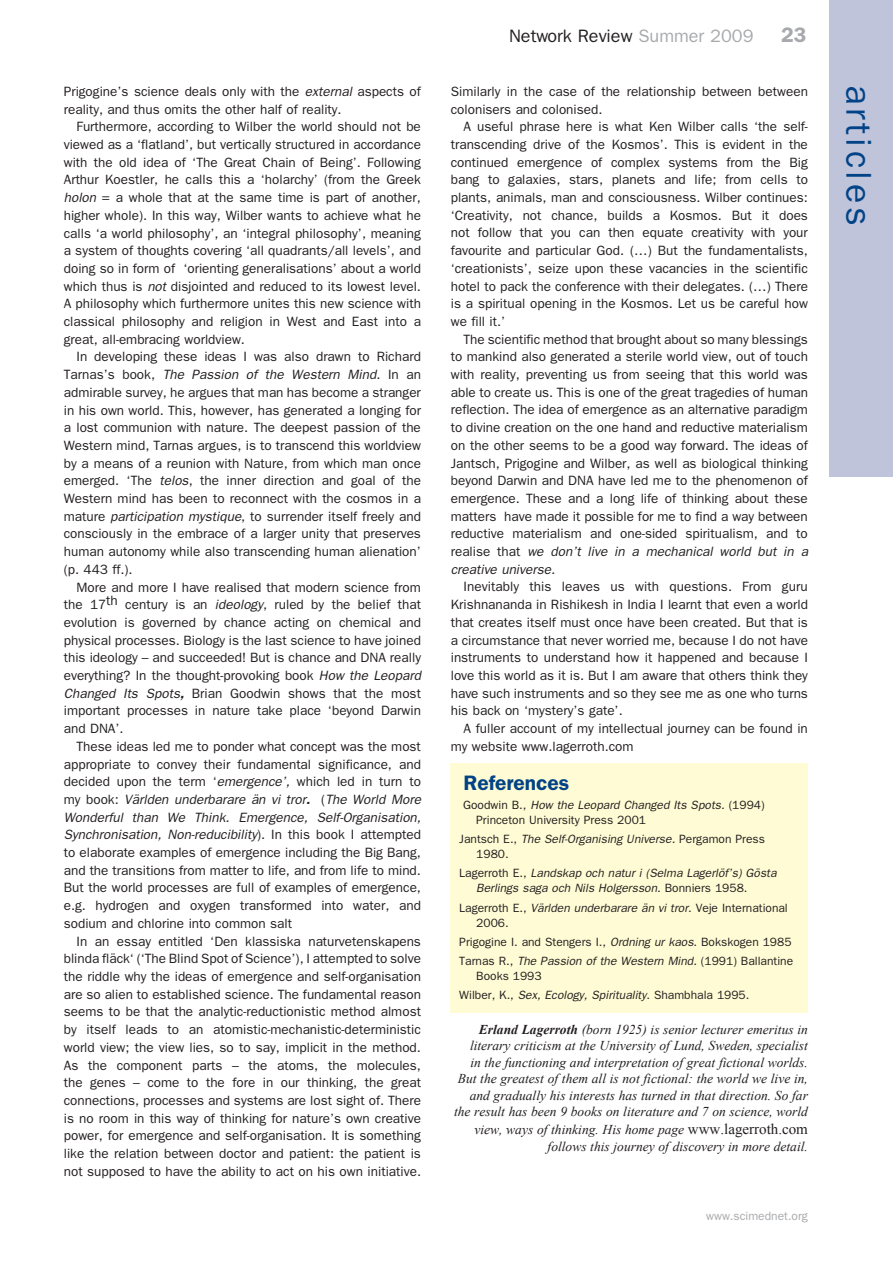
<style>
.page{position:relative;width:893px;height:1263px;background:#fff}
.page>*{position:absolute;margin:0;border:0;box-sizing:border-box;transform-origin:0 0}
.t1{font:36px "Franklin Gothic";letter-spacing:.1em;color:#014386}
.t2{font:600 21px "Franklin Gothic";color:#014386}
.t3{font:600 21px "Franklin Gothic";color:#a7a9ac}
.t4{font:18px "Franklin Gothic";color:#231f20}
.t5{font:13.5px/17.7px "Franklin Gothic";color:#231f20;text-align:justify}
.t6{font:italic 13.5px/16.5px "Times New Roman";color:#231f20;text-align:right}
.t7{font:12px/15px "Franklin Gothic";color:#231f20}
.t8{font:italic 12px/15px "Franklin Gothic";color:#231f20}
.t9{font:12px "Franklin Gothic";color:#a7a9ac}
.s1{font-style:italic}
.s2{font-weight:600;font-style:italic}
.s3{color:#a7a9ac}
.s4{font-style:normal}
.s5{font-weight:700}
.s6{font-style:normal;font-size:15px}
</style>
<div class="page">
<div style="left:451px;top:763px;width:357px;height:249px;background:#fffcd5"></div>
<div style="left:829px;top:0;width:64px;height:476px;background:#c0c4db"></div>
<p class="t5" style="left:64px;top:82px;width:359px">Prigogine’s science deals only with the <span class="s1">external</span> aspects of reality, and thus omits the other half of reality.</p>
<p class="t5" style="left:64px;top:118px;width:359px;text-indent:13px">Furthermore, according to Wilber the world should not be viewed as a ‘flatland’, but vertically structured in accordance with the old idea of ‘The Great Chain of Being’. Following Arthur Koestler, he calls this a ‘holarchy’ (from the Greek <span class="s1">holon</span> = a whole that at the same time is part of another, higher whole). In this way, Wilber wants to achieve what he calls ‘a world philosophy’, an ‘integral philosophy’, meaning a system of thoughts covering ‘all quadrants/all levels’, and doing so in form of ‘orienting generalisations’ about a world which thus is <span class="s1">not</span> disjointed and reduced to its lowest level.<br>A philosophy which furthermore unites this new science with classical philosophy and religion in West and East into a great, all-embracing worldview.</p>
<p class="t5" style="left:64px;top:348px;width:359px;text-indent:13px">In developing these ideas I was also drawn to Richard Tarnas’s book, <span class="s1">The Passion of the Western Mind</span>. In an admirable survey, he argues that man has become a stranger in his own world. This, however, has generated a longing for a lost communion with nature. The deepest passion of the Western mind, Tarnas argues, is to transcend this worldview by a means of a reunion with Nature, from which man once emerged. ‘The <span class="s1">telos</span>, the inner direction and goal of the Western mind has been to reconnect with the cosmos in a mature <span class="s1">participation mystique</span>, to surrender itself freely and consciously in the embrace of a larger unity that preserves human autonomy while also transcending human alienation’ (p. 443 ff.).</p>
<p class="t5" style="left:64px;top:578px;width:359px;text-indent:13px">More and more I have realised that modern science from the 17th century is an <span class="s1">ideology</span>, ruled by the belief that evolution is governed by chance acting on chemical and physical processes. Biology is the last science to have joined this ideology – and succeeded! But is chance and DNA really everything? In the thought-provoking book <span class="s1">How the Leopard Changed Its Spots</span><span class="s2">,</span> Brian Goodwin shows that the most important processes in nature take place ‘beyond Darwin and DNA’.</p>
<p class="t5" style="left:64px;top:737px;width:359px;text-indent:13px">These ideas led me to ponder what concept was the most appropriate to convey their fundamental significance, and decided upon the term ‘<span class="s1">emergence’,</span> which led in turn to my book: <span class="s1">Världen underbarare än vi tror</span><span class="s2">.</span> (<span class="s1">The World More Wonderful than We Think. Emergence, Self-Organisation, Synchronisation, Non-reducibility</span>). In this book I attempted to elaborate examples of emergence including the Big Bang, and the transitions from matter to life, and from life to mind.<br>But the world processes are full of examples of emergence, e.g. hydrogen and oxygen transformed into water, and sodium and chlorine into common salt</p>
<p class="t5" style="left:64px;top:932px;width:359px;text-indent:13px">In an essay entitled ‘Den klassiska naturvetenskapens blinda fläck‘ (‘The Blind Spot of Science’), I attempted to solve the riddle why the ideas of emergence and self-organisation are so alien to established science. The fundamental reason seems to be that the analytic-reductionistic method almost by itself leads to an atomistic-mechanistic-deterministic world view; the view lies, so to say, implicit in the method.<br>As the component parts – the atoms, the molecules, the genes – come to the fore in our thinking, the great connections, processes and systems are lost sight of. There is no room in this way of thinking for nature’s own creative power, for emergence and self-organisation. It is something like the relation between doctor and patient: the patient is not supposed to have the ability to act on his own initiative.</p>
<h3 class="t4" style="left:509px;top:26px;width:246px">Network Review <span class="s3">Summer 2009</span></h3>
<h2 class="t3" style="left:781px;top:23px;width:27px">23</h2>
<p class="t5" style="left:451px;top:82px;width:359px">Similarly in the case of the relationship between between colonisers and colonised.</p>
<p class="t5" style="left:451px;top:118px;width:359px;text-indent:13px">A useful phrase here is what Ken Wilber calls ‘the self&shy;transcending drive of the Kosmos’. This is evident in the continued emergence of complex systems from the Big bang to galaxies, stars, planets and life; from cells to plants, animals, man and consciousness. Wilber continues: ‘Creativity, not chance, builds a Kosmos. But it does not follow that you can then equate creativity with your favourite and particular God. (…) But the fundamentalists, ‘creationists’, seize upon these vacancies in the scientific hotel to pack the conference with their delegates. (…) There is a spiritual opening in the Kosmos. Let us be careful how we fill it.’</p>
<p class="t5" style="left:451px;top:330px;width:359px;text-indent:13px">The scientific method that brought about so many blessings to mankind also generated a sterile world view, out of touch with reality, preventing us from seeing that this world was able to create us. This is one of the great tragedies of human reflection. The idea of emergence as an alternative paradigm to divine creation on the one hand and reductive materialism on the other seems to be a good way forward. The ideas of Jantsch, Prigogine and Wilber, as well as biological thinking beyond Darwin and DNA have led me to the phenomenon of emergence. These and a long life of thinking about these matters have made it possible for me to find a way between reductive materialism and one-sided spiritualism, and to realise that <span class="s1">we don’t live in a mechanical world but in a creative universe.</span></p>
<p class="t5" style="left:451px;top:578px;width:359px;text-indent:13px">Inevitably this leaves us with questions. From guru Krishnananda in Rishikesh in India I learnt that even a world that creates itself must once have been created. But that is a circumstance that never worried me, because I do not have instruments to understand how it happened and because I love this world as it is. But I am aware that others think they have such instruments and so they see me as one who turns his back on ‘mystery’s gate’.</p>
<p class="t5" style="left:451px;top:719px;width:359px;text-indent:13px">A fuller account of my intellectual journey can be found in my website www.lagerroth.com</p>
<h2 class="t2" style="left:463px;top:770px;width:107px">References</h2>
<p class="t7" style="left:476px;top:797px;width:290px;text-indent:-13px">Goodwin B., <span class="s1">How the Leopard Changed Its Spots.</span> (1994)<br>Princeton University Press 2001</p>
<p class="t7" style="left:476px;top:831px;width:290px;text-indent:-17px">Jantsch E., <span class="s1">The Self-Organising Universe.</span> Pergamon Press<br>1980.</p>
<p class="t8" style="left:476px;top:865px;width:302px;text-indent:-17px"><span class="s4">Lagerroth E.,</span> Landskap och natur i (Selma Lagerlöf’s) Gösta<br>Berlings saga och Nils Holgersson. <span class="s4">Bonniers 1958.</span></p>
<p class="t7" style="left:476px;top:900px;width:313px;text-indent:-17px">Lagerroth E., <span class="s1">Världen underbarare än vi tror</span>. Veje International<br>2006.</p>
<p class="t7" style="left:459px;top:932px;width:335px;line-height:19.2px">Prigogine I. and Stengers I., <span class="s1">Ordning ur kaos</span>. Bokskogen 1985<br>Tarnas R., <span class="s1">The Passion of the Western Mind</span>. (1991) Ballantine</p>
<p class="t7" style="left:459px;top:966px;width:292px;line-height:19.2px;text-indent:17px">Books 1993<br>Wilber, K., <span class="s1">Sex, Ecology, Spirituality</span>. Shambhala 1995.</p>
<p class="t6" style="left:454px;top:1021px;width:355px"><span class="s5">Erland Lagerroth</span> (born 1925) is senior lecturer emeritus in literary criticism at the University of Lund, Sweden, specialist<br>in the functioning and interpretation of great fictional worlds.<br>But the greatest of them all is not fictional: the world we live in, and gradually his interests has turned in that direction. So far the result has been 9 books on literature and 7 on science, world</p>
<p class="t6" style="left:474px;top:1121px;width:335px">view, ways of thinking. His home page <span class="s6">www.lagerroth.com </span>follows this journey of discovery in more detail.</p>
<p class="t9" style="left:706px;top:1209px;width:103px">www.scimednet.org</p>
<h1 class="t1" style="left:879px;top:85px;width:142px;rotate:90deg">articles</h1>
</div>
